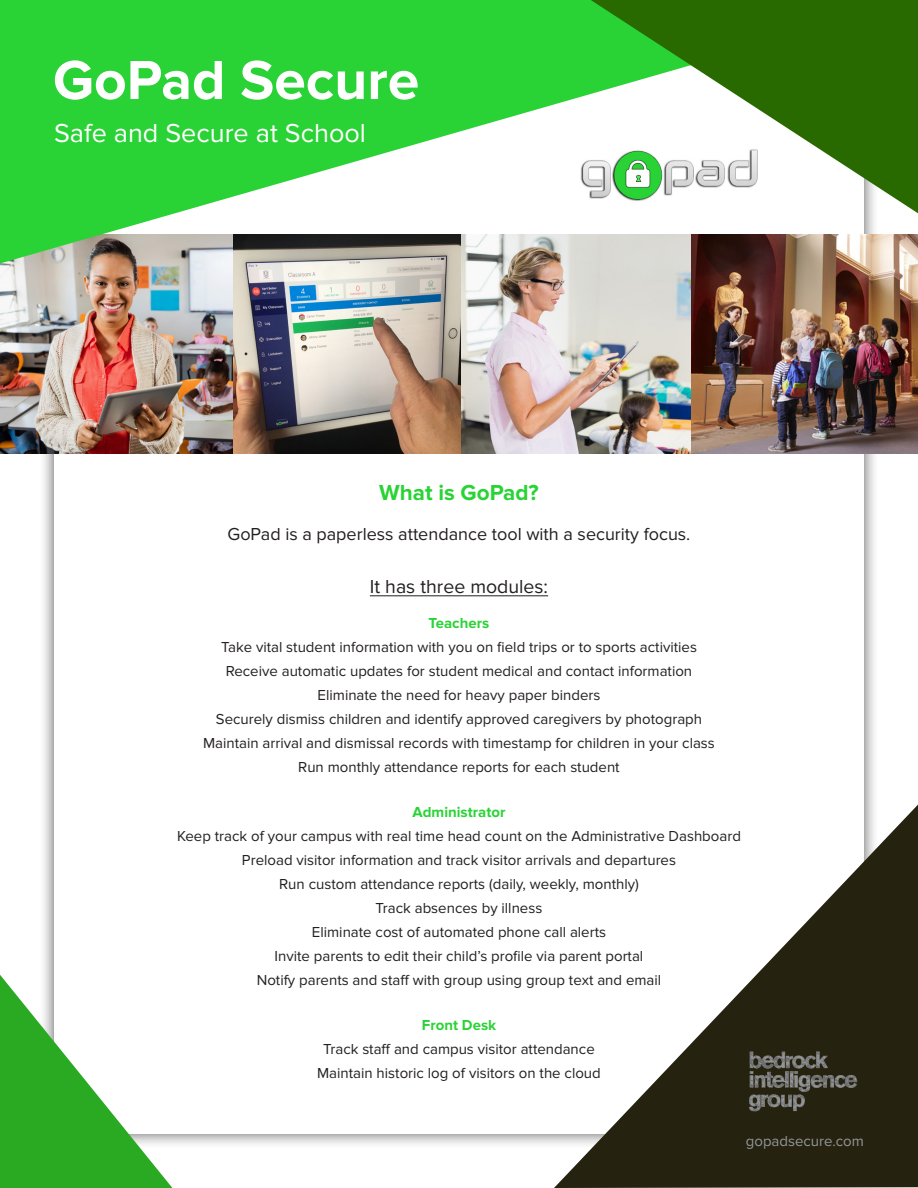
<style>
.page{position:relative;width:918px;height:1188px;background:#fff}
.page>*{position:absolute;margin:0;border:0;box-sizing:border-box;transform-origin:0 0}
.t1{font:700 57px "Proxima Nova";color:#fff}
.t2{font:27px "Proxima Nova";color:#fff}
.t3{font:700 22.5px "Proxima Nova";color:#29d335}
.t4{font:19.5px "Proxima Nova";color:#231f20}
.t5{font:18px "Proxima Nova";color:#231f20}
.t6{font:15px "Proxima Nova";color:#231f20}
.t7{font:700 15px "Proxima Nova";color:#29d335}
.t8{font:15px "Proxima Nova";color:#939598}
</style>
<div class="page">
<div style="left:39px;top:39px;width:841px;height:1110px;background:#231f20;opacity:.75"></div>
<div style="left:54px;top:55px;width:810px;height:1079px;background:#fff"></div>
<img style="left:247px;top:264px;width:445px;height:189px">
<img style="left:0;top:264px;width:247px;height:189px">
<img style="left:692px;top:264px;width:226px;height:189px">
<svg style="left:0;top:0;width:918px;height:264px;fill:#29d335"></svg>
<img style="left:577px;top:144px;width:14px;height:62px">
<svg style="left:591px;top:0;width:327px;height:213px"></svg>
<svg style="left:554px;top:805px;width:364px;height:383px"></svg>
<svg style="left:0;top:975px;width:172px;height:213px"></svg>
<hr style="left:370px;top:596px;width:178px;height:1px;background:#231f20">
<img style="left:744px;top:1043px;width:120px;height:76px">
<p class="t1" style="left:53px;top:47px;width:368px">GoPad Secure</p>
<p class="t2" style="left:54px;top:117px;width:313px">Safe and Secure at School</p>
<p class="t3" style="left:379px;top:479px;width:161px">What is GoPad?</p>
<p class="t5" style="left:228px;top:524px;width:464px">GoPad is a paperless attendance tool with a security focus.</p>
<p class="t4" style="left:370px;top:576px;width:180px">It has three modules:</p>
<p class="t7" style="left:429px;top:615px;width:62px">Teachers</p>
<p class="t6" style="left:221px;top:639px;width:477px">Take vital student information with you on field trips or to sports activities</p>
<p class="t6" style="left:226px;top:663px;width:468px">Receive automatic updates for student medical and contact information</p>
<p class="t6" style="left:318px;top:687px;width:284px">Eliminate the need for heavy paper binders</p>
<p class="t6" style="left:216px;top:711px;width:488px">Securely dismiss children and identify approved caregivers by photograph</p>
<p class="t6" style="left:203px;top:735px;width:513px">Maintain arrival and dismissal records with timestamp for children in your class</p>
<p class="t6" style="left:298px;top:759px;width:323px">Run monthly attendance reports for each student</p>
<p class="t7" style="left:413px;top:803px;width:94px">Administrator</p>
<p class="t6" style="left:177px;top:827px;width:566px">Keep track of your campus with real time head count on the Administrative Dashboard</p>
<p class="t6" style="left:242px;top:851px;width:436px">Preload visitor information and track visitor arrivals and departures</p>
<p class="t6" style="left:279px;top:875px;width:361px">Run custom attendance reports (daily, weekly, monthly)</p>
<p class="t6" style="left:376px;top:899px;width:168px">Track absences by illness</p>
<p class="t6" style="left:312px;top:923px;width:296px">Eliminate cost of automated phone call alerts</p>
<p class="t6" style="left:275px;top:947px;width:370px">Invite parents to edit their child’s profile via parent portal</p>
<p class="t6" style="left:257px;top:971px;width:406px">Notify parents and staff with group using group text and email</p>
<p class="t7" style="left:422px;top:1016px;width:76px">Front Desk</p>
<p class="t6" style="left:323px;top:1040px;width:273px">Track staff and campus visitor attendance</p>
<p class="t6" style="left:317px;top:1064px;width:285px">Maintain historic log of visitors on the cloud</p>
<p class="t8" style="left:746px;top:1132px;width:120px">gopadsecure.com</p>
</div>
